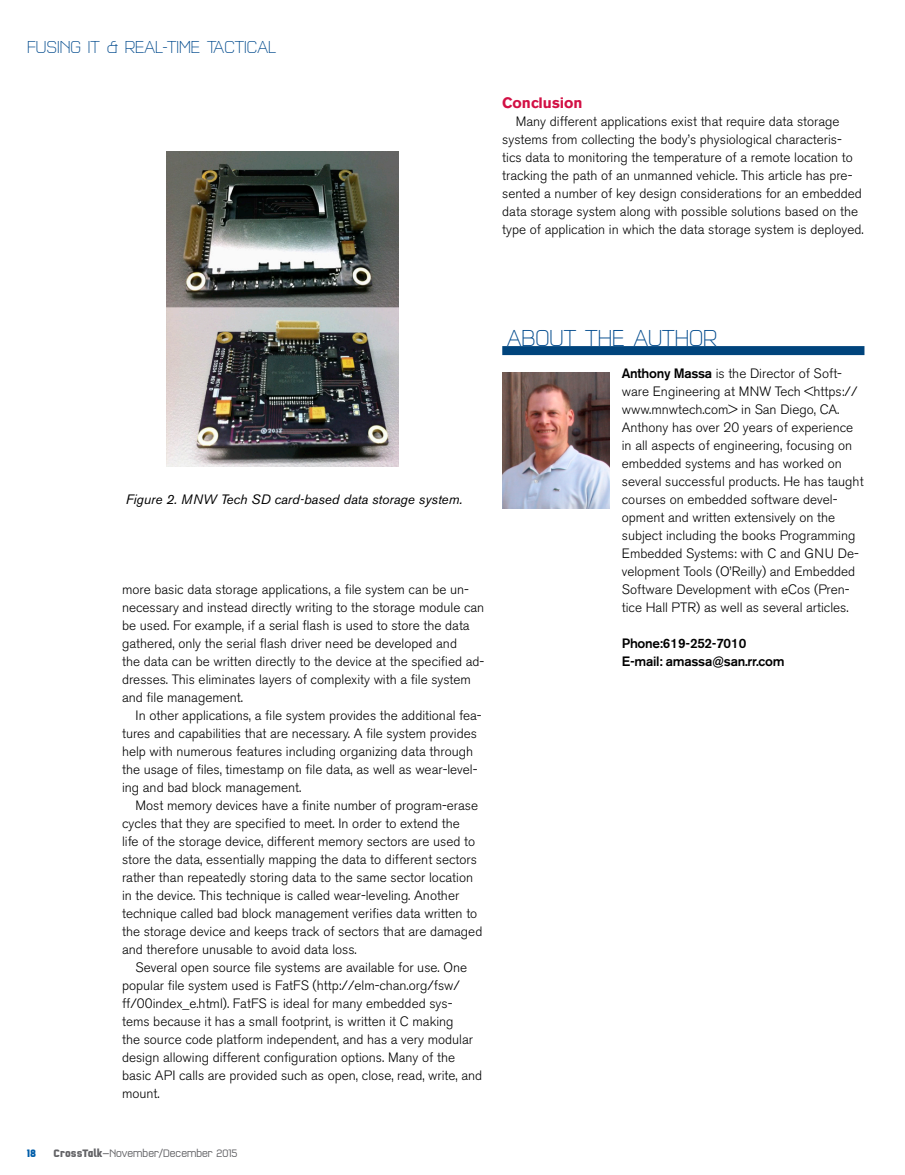
<style>
.page{position:relative;width:905px;height:1175px;background:#fff}
.page>*{position:absolute;margin:0;border:0;box-sizing:border-box;transform-origin:0 0}
.t1{font:200 24px "Q Type Comp";color:#004a8d}
.t2{font:200 18px "Q Type Comp";color:#004a8d}
.t3{font:700 15px "Akzidenz Grotesk BE";color:#d21145}
.t4{font:300 13.5px/18px "Akzidenz Grotesk BE";color:#000}
.t5{font:italic 13.5px "Akzidenz Grotesk BE";color:#000}
.t6{font:500 13.5px/18px "Akzidenz Grotesk BE";letter-spacing:-.02em;color:#000}
.t7{font:300 11.25px "Q Type Comp";color:#636366}
.t8{font:700 11.25px "Q Type Comp";color:#005da9}
.s1{font-weight:700}
.s2{font-family:"Akzidenz Grotesk BE";font-weight:400}
.s3{font-weight:500}
</style>
<div class="page">
<img style="left:502px;top:372px;width:107px;height:137px">
<div style="left:502px;top:346px;width:362px;height:9px;background:#00447c"></div>
<img style="left:167px;top:152px;width:232px;height:314px">
<h2 class="t2" style="left:27px;top:36px;width:250px">FUSING IT &amp; REAL-TIME TACTICAL</h2>
<p class="t3" style="left:502px;top:94px;width:82px">Conclusion</p>
<p class="t4" style="left:502px;top:113px;width:363px;text-indent:14px">Many different applications exist that require data storage systems from collecting the body’s physiological characteris&shy;tics data to monitoring the temperature of a remote location to tracking the path of an unmanned vehicle. This article has pre&shy;sented a number of key design considerations for an embedded data storage system along with possible solutions based on the type of application in which the data storage system is deployed.</p>
<p class="t5" style="left:126px;top:491px;width:338px">Figure 2. MNW Tech SD card-based data storage system.</p>
<p class="t4" style="left:122px;top:581px;width:364px">more basic data storage applications, a file system can be un&shy;necessary and instead directly writing to the storage module can be used. For example, if a serial flash is used to store the data gathered, only the serial flash driver need be developed and<br>the data can be written directly to the device at the specified ad&shy;dresses. This eliminates layers of complexity with a file system and file management.</p>
<p class="t4" style="left:122px;top:707px;width:361px;text-indent:14px">In other applications, a file system provides the additional fea&shy;tures and capabilities that are necessary. A file system provides help with numerous features including organizing data through the usage of files, timestamp on file data, as well as wear-level&shy;ing and bad block management.</p>
<p class="t4" style="left:122px;top:797px;width:362px;text-indent:14px">Most memory devices have a finite number of program-erase cycles that they are specified to meet. In order to extend the<br>life of the storage device, different memory sectors are used to store the data, essentially mapping the data to different sectors rather than repeatedly storing data to the same sector location in the device. This technique is called wear-leveling. Another technique called bad block management verifies data written to the storage device and keeps track of sectors that are damaged and therefore unusable to avoid data loss.</p>
<p class="t4" style="left:122px;top:959px;width:362px;text-indent:14px">Several open source file systems are available for use. One popular file system used is FatFS (http://elm-chan.org/fsw/ ff/00index_e.html). FatFS is ideal for many embedded sys&shy;tems because it has a small footprint, is written it C making<br>the source code platform independent, and has a very modular design allowing different configuration options. Many of the basic API calls are provided such as open, close, read, write, and mount.</p>
<p class="t8" style="left:27px;top:1146px;width:10px">18</p>
<p class="t7" style="left:54px;top:1146px;width:185px"><span class="s1">CrossTalk</span><span class="s2">—</span>November/December 2015</p>
<h1 class="t1" style="left:507px;top:323px;width:211px">ABOUT THE AUTHOR</h1>
<p class="t4" style="left:622px;top:365px;width:243px"><span class="s3">Anthony Massa</span> is the Director of Soft&shy;ware Engineering at MNW Tech &lt;https:// www.mnwtech.com&gt; in San Diego, CA.<br>Anthony has over 20 years of experience in all aspects of engineering, focusing on embedded systems and has worked on several successful products. He has taught courses on embedded software devel&shy;opment and written extensively on the subject including the books Programming Embedded Systems: with C and GNU De&shy;velopment Tools (O’Reilly) and Embedded Software Development with eCos (Pren&shy;tice Hall PTR) as well as several articles.</p>
<p class="t6" style="left:622px;top:634px;width:164px">Phone:619-252-7010<br>E-mail: amassa@san.rr.com</p>
</div>
